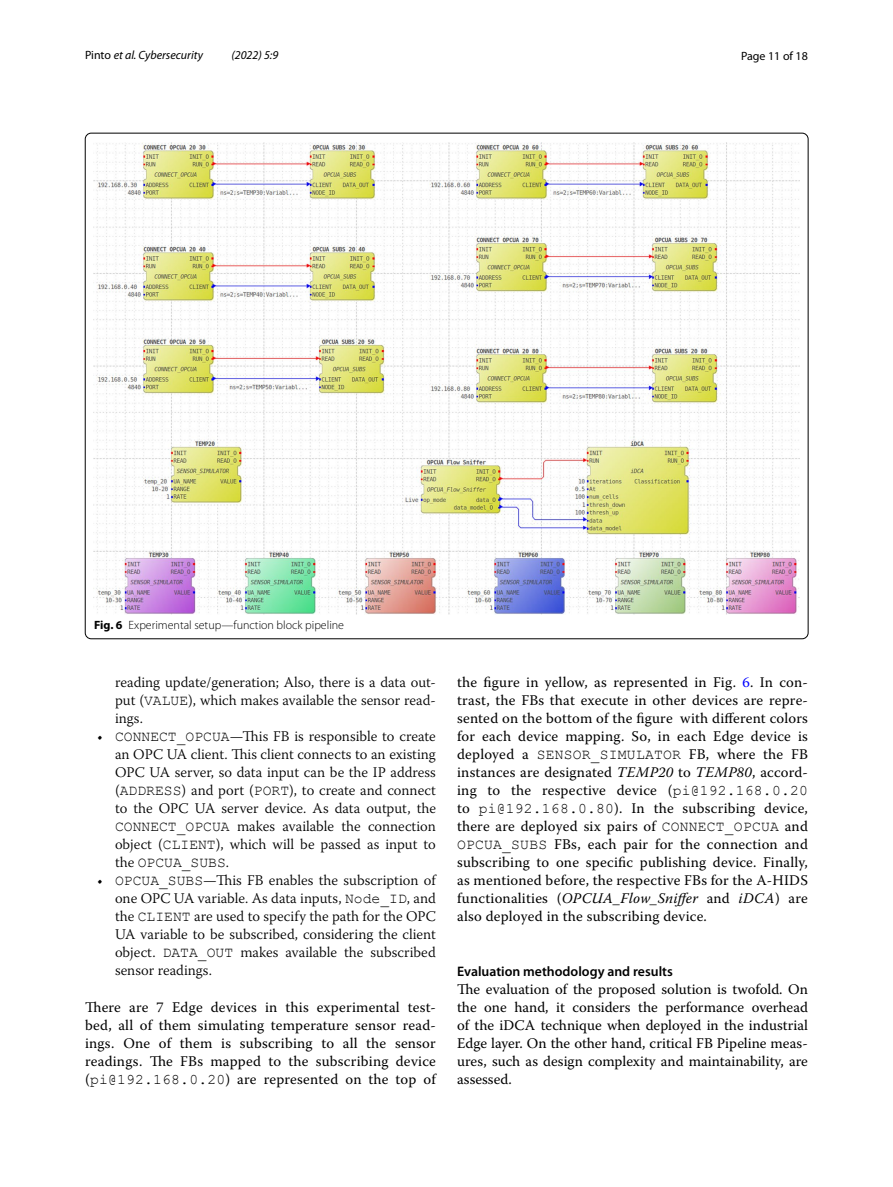
<style>
.page{position:relative;width:893px;height:1187px;background:#fff}
.page>*{position:absolute;margin:0;border:0;box-sizing:border-box;transform-origin:0 0}
.t1{font:14.7px/18px "Warnock Pro";letter-spacing:.015em;color:#000;text-align:justify}
.t2{font:300 14.7px/18px "Warnock Pro";color:#000;text-align:justify}
.t3{font:14.7px "Courier New";color:#000}
.t4{font:600 13.8px "Myriad Pro";color:#000}
.t5{font:300 12px "Myriad Pro";color:#000}
.t6{font:italic 12px "Myriad Pro";color:#000}
.t7{font:12px "Myriad Pro";color:#000}
.s1{font-style:normal}
.s2{font-weight:700}
.s3{font-family:"Courier New";font-weight:400}
.s4{font-family:"Warnock Pro";font-weight:300}
.s5{font-family:"Courier New"}
.s6{color:#00f}
.s7{font-style:italic}
</style>
<div class="page">
<img style="left:94px;top:142px;width:706px;height:472px">
<p class="t6" style="left:85px;top:48px;width:119px"><span class="s1">Pinto</span> et al. Cybersecurity</p>
<p class="t6" style="left:231px;top:48px;width:48px">(2022) 5:9</p>
<p class="t7" style="left:741px;top:48px;width:68px">Page 11 of 18</p>
<p class="t5" style="left:94px;top:618px;width:251px"><span class="s2">Fig. 6</span> Experimental setup—function block pipeline</p>
<p class="t2" style="left:115px;top:672px;width:322px">reading update/generation; Also, there is a data out&shy;put (<span class="s3">VALUE</span>), which makes available the sensor read&shy;ings.</p>
<p class="t2" style="left:115px;top:726px;width:322px;text-indent:-18px">• <span class="s3">CONNECT_OPCUA</span>—This FB is responsible to create an OPC UA client. This client connects to an existing OPC UA server, so data input can be the IP address (<span class="s3">ADDRESS</span>) and port (<span class="s3">PORT</span>), to create and connect to the OPC UA server device. As data output, the <span class="s3">CONNECT_OPCUA</span> makes available the connection object (<span class="s3">CLIENT</span>), which will be passed as input to</p>
<p class="t3" style="left:115px;top:853px;width:116px"><span class="s4">the</span> OPCUA_SUBS<span class="s4">.</span></p>
<p class="t2" style="left:115px;top:870px;width:322px;text-indent:-18px">• <span class="s3">OPCUA_SUBS</span>—This FB enables the subscription of one OPC UA variable. As data inputs, <span class="s3">Node_ID</span>, and the <span class="s3">CLIENT</span> are used to specify the path for the OPC UA variable to be subscribed, considering the client object. <span class="s3">DATA_OUT</span> makes available the subscribed sensor readings.</p>
<p class="t1" style="left:85px;top:997px;width:352px">There are 7 Edge devices in this experimental test&shy;bed, all of them simulating temperature sensor read&shy;ings. One of them is subscribing to all the sensor readings. The FBs mapped to the subscribing device (<span class="s5">pi@192.168.0.20</span>) are represented on the top of</p>
<p class="t1" style="left:457px;top:672px;width:352px">the figure in yellow, as represented in Fig. <span class="s6">6</span>. In con&shy;trast, the FBs that execute in other devices are repre&shy;sented on the bottom of the figure with different colors for each device mapping. So, in each Edge device is deployed a <span class="s5">SENSOR_SIMULATOR</span> FB, where the FB instances are designated <span class="s7">TEMP20</span> to <span class="s7">TEMP80</span>, accord&shy;ing to the respective device (<span class="s5">pi@192.168.0.20 </span>to <span class="s5">pi@192.168.0.80</span>). In the subscribing device, there are deployed six pairs of <span class="s5">CONNECT_OPCUA</span> and <span class="s5">OPCUA_SUBS</span> FBs, each pair for the connection and subscribing to one specific publishing device. Finally, as mentioned before, the respective FBs for the A-HIDS functionalities (<span class="s7">OPCUA_Flow_Sniffer</span> and <span class="s7">iDCA</span>) are also deployed in the subscribing device.</p>
<p class="t4" style="left:457px;top:962px;width:217px">Evaluation methodology and results</p>
<p class="t1" style="left:457px;top:979px;width:352px">The evaluation of the proposed solution is twofold. On the one hand, it considers the performance overhead of the iDCA technique when deployed in the industrial Edge layer. On the other hand, critical FB Pipeline meas&shy;ures, such as design complexity and maintainability, are assessed.</p>
</div>
